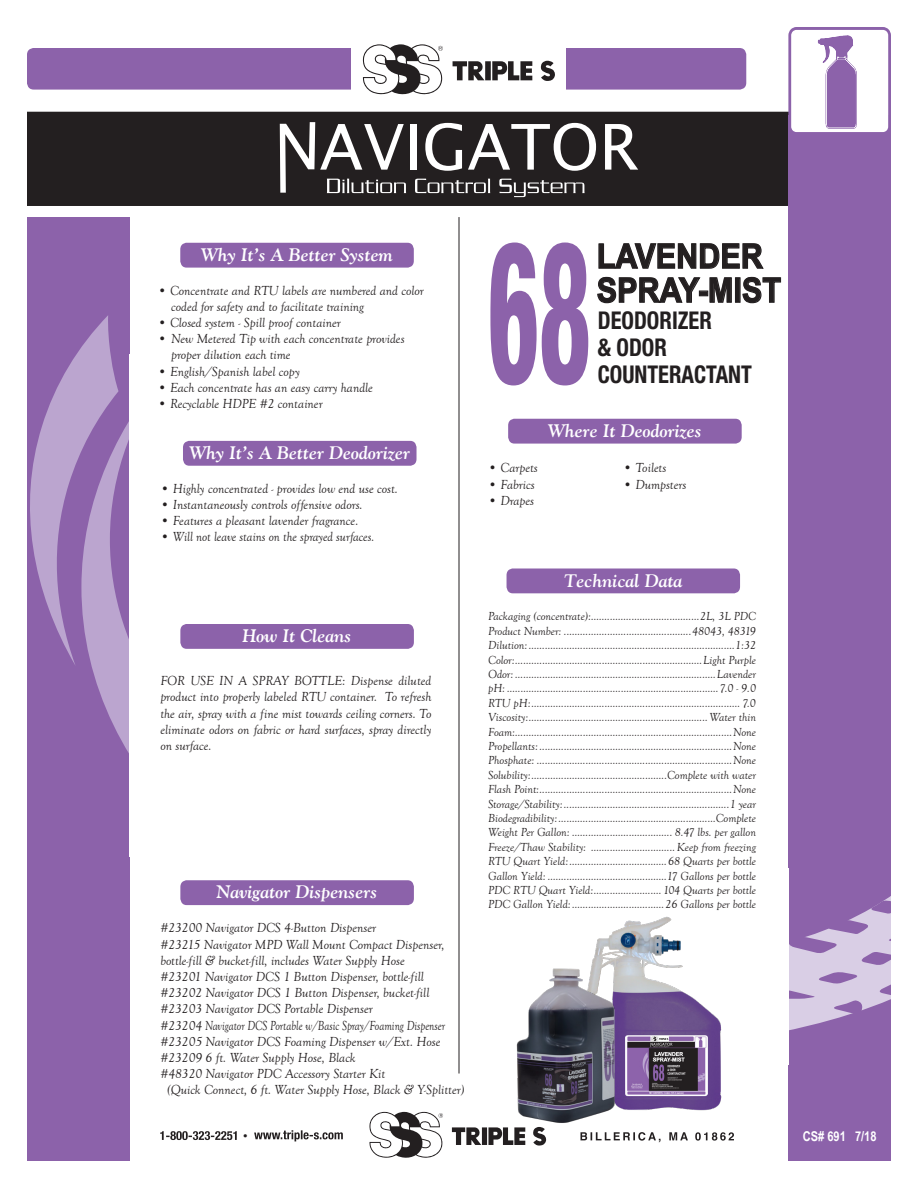
<style>
.page{position:relative;width:918px;height:1188px;background:#fff}
.page>*{position:absolute;margin:0;border:0;box-sizing:border-box;transform-origin:0 0}
.t1{font:800 condensed 198px "Helvetica Neue";color:#8c62aa;scale:.5 1}
.t2{font:700 34.05px "Arial";color:#231f20;scale:.9 1}
.t3{font:700 condensed 24.45px "Helvetica Neue";color:#231f20;scale:.92 1}
.t4{font:italic 700 18px "Goudy";color:#fff}
.t5{font:italic 13.5px/16.2px "Goudy Old Style T";color:#231f20}
.t6{font:700 13.5px "Arial Narrow";color:#fff}
.t7{font:italic 12px/14px "Goudy Old Style T";color:#231f20}
.t8{font:700 condensed 9px "Helvetica Neue";color:#231f20}
</style>
<div class="page">
<img style="left:595px;top:916px;width:127px;height:195px">
<div style="left:27px;top:112px;width:761px;height:94px;background:#231f20"></div>
<div style="left:788px;top:115px;width:103px;height:1046px;background:#8c62aa"></div>
<svg style="left:452px;top:1127px;width:94px;height:19px"></svg>
<svg style="left:369px;top:1112px;width:74px;height:46px"></svg>
<div style="left:27px;top:217px;width:103px;height:944px;background:#8c62aa"></div>
<svg style="left:30px;top:315px;width:81px;height:350px"></svg>
<svg style="left:81px;top:358px;width:49px;height:483px"></svg>
<div style="left:27px;top:48px;width:719px;height:42px;background:#8c62aa;border-radius:7px"></div>
<svg style="left:581px;top:1132px;width:153px;height:10px"></svg>
<svg style="left:160px;top:1131px;width:77px;height:9px"></svg>
<hr style="left:459px;top:217px;width:1px;height:857px;background:#231f20">
<svg style="left:254px;top:1130px;width:89px;height:11px"></svg>
<div style="left:351px;top:37px;width:215px;height:58px;background:#fff"></div>
<svg style="left:453px;top:61px;width:102px;height:20px"></svg>
<svg style="left:362px;top:44px;width:81px;height:51px"></svg>
<svg style="left:605px;top:124px;width:33px;height:46px"></svg>
<svg style="left:280px;top:122px;width:316px;height:75px"></svg>
<div style="left:180px;top:243px;width:234px;height:25px;background:#8c62aa;border-radius:7px"></div>
<div style="left:183px;top:441px;width:234px;height:25px;background:#8c62aa;border-radius:7px"></div>
<div style="left:180px;top:624px;width:234px;height:25px;background:#8c62aa;border-radius:7px"></div>
<div style="left:180px;top:880px;width:234px;height:25px;background:#8c62aa;border-radius:7px"></div>
<div style="left:508px;top:419px;width:234px;height:25px;background:#8c62aa;border-radius:7px"></div>
<div style="left:507px;top:568px;width:233px;height:25px;background:#8c62aa;border-radius:7px"></div>
<svg style="left:788px;top:27px;width:103px;height:105px"></svg>
<svg style="left:788px;top:894px;width:103px;height:140px"></svg>
<svg style="left:597px;top:243px;width:185px;height:61px"></svg>
<img style="left:494px;top:954px;width:141px;height:186px">
<p class="t4" style="left:201px;top:244px;width:193px">Why It’s A Better System</p>
<p class="t5" style="left:171px;top:282px;width:254px;text-indent:-14px">• Concentrate and RTU labels are numbered and color coded for safety and to facilitate training</p>
<p class="t5" style="left:158px;top:315px;width:185px">• Closed system - Spill proof container</p>
<p class="t5" style="left:171px;top:331px;width:235px;text-indent:-14px">• New Metered Tip with each concentrate provides proper dilution each time</p>
<p class="t5" style="left:158px;top:363px;width:144px">• English/Spanish label copy</p>
<p class="t5" style="left:158px;top:380px;width:217px">• Each concentrate has an easy carry handle</p>
<p class="t5" style="left:158px;top:396px;width:166px">• Recyclable HDPE #2 container</p>
<p class="t4" style="left:189px;top:442px;width:222px">Why It’s A Better Deodorizer</p>
<p class="t5" style="left:160px;top:481px;width:239px">• Highly concentrated - provides low end use cost.</p>
<p class="t5" style="left:160px;top:497px;width:204px">• Instantaneously controls offensive odors.</p>
<p class="t5" style="left:160px;top:513px;width:200px">• Features a pleasant lavender fragrance.</p>
<p class="t5" style="left:160px;top:529px;width:215px">• Will not leave stains on the sprayed surfaces.</p>
<p class="t4" style="left:242px;top:625px;width:111px">How It Cleans</p>
<p class="t5" style="left:160px;top:673px;width:273px;text-align:justify">FOR USE IN A SPRAY BOTTLE: Dispense diluted product into properly labeled RTU container. To refresh the air, spray with a fine mist towards ceiling corners. To eliminate odors on fabric or hard surfaces, spray directly on surface.</p>
<p class="t4" style="left:217px;top:881px;width:162px">Navigator Dispensers</p>
<p class="t5" style="left:160px;top:920px;width:217px">#23200 Navigator DCS 4-Button Dispenser</p>
<p class="t5" style="left:160px;top:936px;width:286px">#23215 Navigator MPD Wall Mount Compact Dispenser, bottle-fill &amp; bucket-fill, includes Water Supply Hose</p>
<p class="t5" style="left:160px;top:969px;width:265px">#23201 Navigator DCS 1 Button Dispenser, bottle-fill</p>
<p class="t5" style="left:160px;top:985px;width:271px">#23202 Navigator DCS 1 Button Dispenser, bucket-fill</p>
<p class="t5" style="left:160px;top:1001px;width:214px">#23203 Navigator DCS Portable Dispenser</p>
<p class="t5" style="left:160px;top:1017px;width:286px">#23204 Navigator DCS Portable w/Basic Spray/Foaming Dispenser</p>
<p class="t5" style="left:160px;top:1034px;width:282px">#23205 Navigator DCS Foaming Dispenser w/Ext. Hose</p>
<p class="t5" style="left:160px;top:1050px;width:197px">#23209 6 ft. Water Supply Hose, Black</p>
<p class="t5" style="left:160px;top:1066px;width:226px">#48320 Navigator PDC Accessory Starter Kit</p>
<p class="t5" style="left:167px;top:1082px;width:299px">(Quick Connect, 6 ft. Water Supply Hose, Black &amp; Y-Splitter)</p>
<p class="t1" style="left:488px;top:190px;width:207px">68</p>
<p class="t2" style="left:597px;top:232px;width:186px">LAVENDER</p>
<p class="t2" style="left:597px;top:266px;width:206px">SPRAY-MIST</p>
<p class="t3" style="left:598px;top:306px;width:126px">DEODORIZER</p>
<p class="t3" style="left:598px;top:333px;width:77px">&amp; ODOR</p>
<p class="t3" style="left:598px;top:360px;width:169px">COUNTERACTANT</p>
<p class="t5" style="left:488px;top:460px;width:51px">• Carpets</p>
<p class="t5" style="left:488px;top:476px;width:48px">• Fabrics</p>
<p class="t5" style="left:488px;top:493px;width:47px">• Drapes</p>
<p class="t4" style="left:548px;top:420px;width:155px">Where It Deodorizes</p>
<p class="t5" style="left:623px;top:460px;width:45px">• Toilets</p>
<p class="t5" style="left:623px;top:476px;width:65px">• Dumpsters</p>
<p class="t4" style="left:564px;top:569px;width:120px">Technical Data</p>
<p class="t7" style="left:488px;top:610px;width:269px">Packaging (concentrate):........................................2L, 3L PDC</p>
<p class="t7" style="left:488px;top:624px;width:269px">Product Number: ...............................................48043, 48319</p>
<p class="t7" style="left:488px;top:639px;width:269px">Dilution:............................................................................1:32</p>
<p class="t7" style="left:488px;top:653px;width:269px">Color:.....................................................................Light Purple</p>
<p class="t7" style="left:488px;top:667px;width:269px">Odor: ..........................................................................Lavender</p>
<p class="t7" style="left:488px;top:682px;width:269px">pH: ..............................................................................7.0 - 9.0</p>
<p class="t7" style="left:488px;top:696px;width:269px">RTU pH:............................................................................. 7.0</p>
<p class="t7" style="left:488px;top:711px;width:269px">Viscosity:..................................................................Water thin</p>
<p class="t7" style="left:488px;top:725px;width:269px">Foam:................................................................................None</p>
<p class="t7" style="left:488px;top:739px;width:269px">Propellants: .......................................................................None</p>
<p class="t7" style="left:488px;top:754px;width:269px">Phosphate: ........................................................................None</p>
<p class="t7" style="left:488px;top:768px;width:269px">Solubility:..................................................Complete with water</p>
<p class="t7" style="left:488px;top:783px;width:269px">Flash Point:.......................................................................None</p>
<p class="t7" style="left:488px;top:797px;width:269px">Storage/Stability:.............................................................1 year</p>
<p class="t7" style="left:488px;top:811px;width:269px">Biodegradibility:..........................................................Complete</p>
<p class="t7" style="left:488px;top:826px;width:269px">Weight Per Gallon: ..................................... 8.47 lbs. per gallon</p>
<p class="t7" style="left:488px;top:840px;width:269px">Freeze/Thaw Stability: ...............................Keep from freezing</p>
<p class="t7" style="left:488px;top:855px;width:269px">RTU Quart Yield:....................................68 Quarts per bottle</p>
<p class="t7" style="left:488px;top:869px;width:269px">Gallon Yield: ............................................17 Gallons per bottle<br>PDC RTU Quart Yield:......................... 104 Quarts per bottle</p>
<p class="t7" style="left:488px;top:897px;width:269px">PDC Gallon Yield:..................................26 Gallons per bottle</p>
<p class="t8" style="left:243px;top:1131px;width:6px">•</p>
<p class="t6" style="left:803px;top:1126px;width:75px">CS# 691 7/18</p>
</div>
